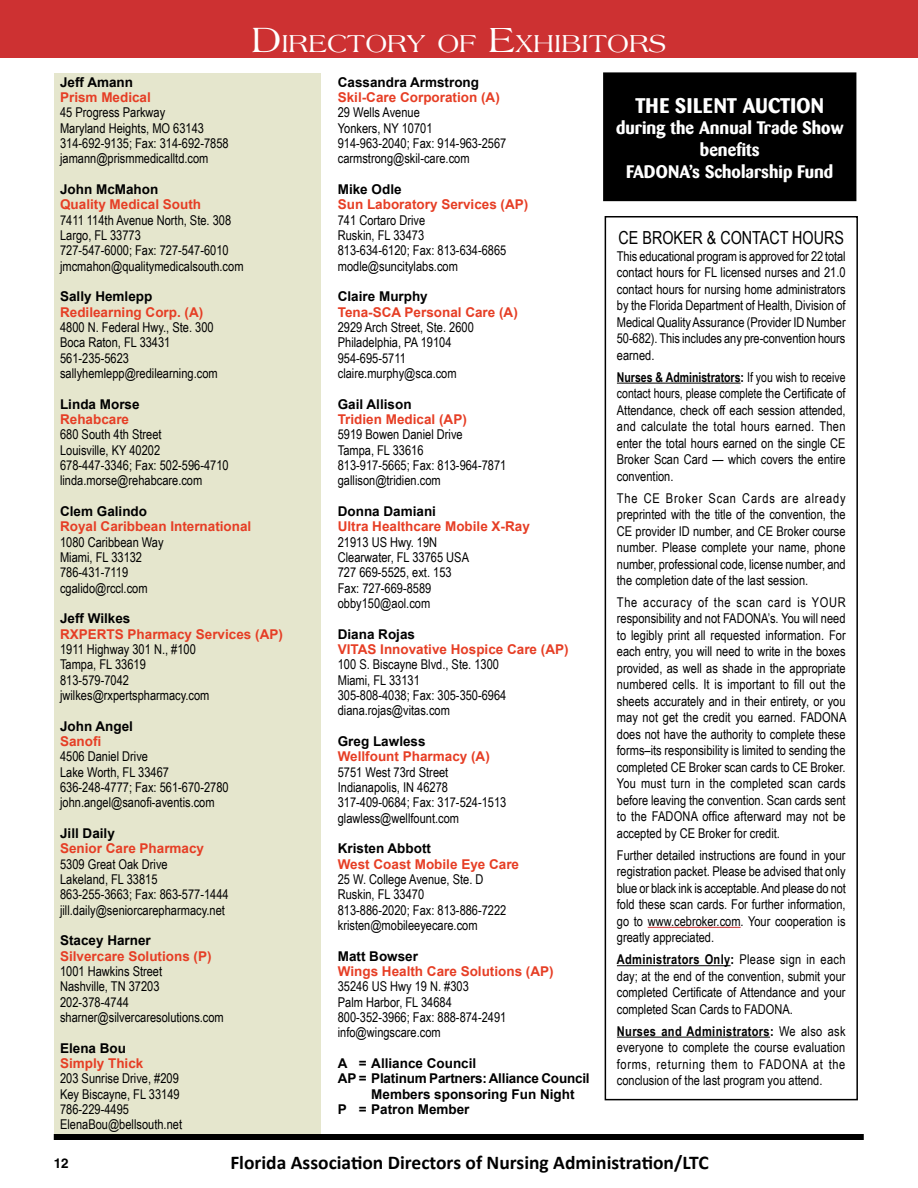
<style>
.page{position:relative;width:918px;height:1188px;background:#fff}
.page>*{position:absolute;margin:0;border:0;box-sizing:border-box;transform-origin:0 0}
.t1{font:26.25px "Americana";color:#fff}
.t2{font:700 21px "Barmeno";letter-spacing:.02em;color:#fff}
.t3{font:700 19.5px "Calibri";color:#000}
.t4{font:700 18px/21.6px "Barmeno";color:#fff;text-align:center}
.t5{font:18px "Arial Narrow";color:#000}
.t6{font:13.5px/15.3px "Arial Narrow";color:#000}
.t7{font:700 13.5px "Arial";color:#e63e25}
.t8{font:700 13.5px "Arial";color:#000}
.t9{font:13.5px/16.5px "Arial Narrow";color:#000;text-align:justify;scale:.95 1}
.t10{font:700 13.5px "Helvetica";color:#000}
.s1{font-size:37.5px}
.s2{font-weight:700}
</style>
<div class="page">
<div style="left:54px;top:1134px;width:810px;height:6px;background:#000"></div>
<div style="left:54px;top:70px;width:266px;height:1064px;background:#e5e6cd"></div>
<div style="left:0;top:49px;width:918px;height:23px;background:#fff"></div>
<div style="left:0;top:0;width:918px;height:58px;background:#cd3132"></div>
<hr style="left:617px;top:383px;width:124px;height:1px;background:#000">
<hr style="left:648px;top:927px;width:93px;height:1px;background:#cd3132">
<hr style="left:617px;top:965px;width:114px;height:1px;background:#000">
<hr style="left:617px;top:1037px;width:153px;height:1px;background:#000">
<div style="left:605px;top:216px;width:253px;height:884px;border:2px solid #000"></div>
<div style="left:604px;top:73px;width:252px;height:127px;background:#000"></div>
<div style="left:603px;top:72px;width:253px;height:129px;border:2px solid #000"></div>
<h1 class="t1" style="left:252px;top:29px;width:416px"><span class="s1">D</span>IRECTORY OF <span class="s1">E</span>XHIBITORS</h1>
<p class="t8" style="left:338px;top:73px;width:143px">Cassandra Armstrong</p>
<p class="t7" style="left:338px;top:88px;width:164px">Skil-Care Corporation (A)</p>
<p class="t6" style="left:338px;top:104px;width:170px">29 Wells Avenue<br>Yonkers, NY 10701<br>914-963-2040; Fax: 914-963-2567 carmstrong@skil-care.com</p>
<p class="t8" style="left:338px;top:180px;width:65px">Mike Odle</p>
<p class="t7" style="left:338px;top:196px;width:192px">Sun Laboratory Services (AP)</p>
<p class="t6" style="left:338px;top:212px;width:170px">741 Cortaro Drive<br>Ruskin, FL 33473<br>813-634-6120; Fax: 813-634-6865 modle@suncitylabs.com</p>
<p class="t8" style="left:338px;top:288px;width:92px">Claire Murphy</p>
<p class="t7" style="left:338px;top:303px;width:182px">Tena-SCA Personal Care (A)</p>
<p class="t6" style="left:338px;top:319px;width:138px">2929 Arch Street, Ste. 2600<br>Philadelphia, PA 19104<br>954-695-5711 claire.murphy@sca.com</p>
<p class="t8" style="left:338px;top:395px;width:75px">Gail Allison</p>
<p class="t7" style="left:338px;top:410px;width:131px">Tridien Medical (AP)</p>
<p class="t6" style="left:338px;top:426px;width:170px">5919 Bowen Daniel Drive<br>Tampa, FL 33616<br>813-917-5665; Fax: 813-964-7871 gallison@tridien.com</p>
<p class="t8" style="left:338px;top:502px;width:100px">Donna Damiani</p>
<p class="t7" style="left:338px;top:518px;width:194px">Ultra Healthcare Mobile X-Ray</p>
<p class="t6" style="left:338px;top:534px;width:133px">21913 US Hwy. 19N<br>Clearwater, FL 33765 USA<br>727 669-5525, ext. 153<br>Fax: 727-669-8589 obby150@aol.com</p>
<p class="t8" style="left:338px;top:625px;width:79px">Diana Rojas</p>
<p class="t7" style="left:338px;top:640px;width:232px">VITAS Innovative Hospice Care (AP)</p>
<p class="t6" style="left:338px;top:656px;width:170px">100 S. Biscayne Blvd., Ste. 1300<br>Miami, FL 33131<br>305-808-4038; Fax: 305-350-6964 diana.rojas@vitas.com</p>
<p class="t8" style="left:338px;top:732px;width:89px">Greg Lawless</p>
<p class="t7" style="left:338px;top:748px;width:154px">Wellfount Pharmacy (A)</p>
<p class="t6" style="left:338px;top:764px;width:170px">5751 West 73rd Street<br>Indianapolis, IN 46278<br>317-409-0684; Fax: 317-524-1513 glawless@wellfount.com</p>
<p class="t8" style="left:338px;top:840px;width:95px">Kristen Abbott</p>
<p class="t7" style="left:338px;top:855px;width:183px">West Coast Mobile Eye Care</p>
<p class="t6" style="left:338px;top:871px;width:170px">25 W. College Avenue, Ste. D<br>Ruskin, FL 33470<br>813-886-2020; Fax: 813-886-7222 kristen@mobileeyecare.com</p>
<p class="t8" style="left:338px;top:947px;width:82px">Matt Bowser</p>
<p class="t7" style="left:338px;top:962px;width:217px">Wings Health Care Solutions (AP)</p>
<p class="t6" style="left:338px;top:978px;width:170px">35246 US Hwy 19 N. #303<br>Palm Harbor, FL 34684<br>800-352-3966; Fax: 888-874-2491 info@wingscare.com</p>
<p class="t8" style="left:338px;top:1054px;width:140px">A = Alliance Council</p>
<p class="t8" style="left:338px;top:1070px;width:253px">AP = Platinum Partners: Alliance Council</p>
<p class="t8" style="left:371px;top:1085px;width:205px">Members sponsoring Fun Night</p>
<p class="t8" style="left:338px;top:1100px;width:133px">P = Patron Member</p>
<p class="t8" style="left:60px;top:73px;width:75px">Jeff Amann</p>
<p class="t7" style="left:60px;top:88px;width:92px">Prism Medical</p>
<p class="t6" style="left:60px;top:104px;width:170px">45 Progress Parkway<br>Maryland Heights, MO 63143<br>314-692-9135; Fax: 314-692-7858 jamann@prismmedicalltd.com</p>
<p class="t8" style="left:60px;top:180px;width:100px">John McMahon</p>
<p class="t7" style="left:60px;top:196px;width:143px">Quality Medical South</p>
<p class="t6" style="left:60px;top:212px;width:185px">7411 114th Avenue North, Ste. 308<br>Largo, FL 33773<br>727-547-6000; Fax: 727-547-6010 jmcmahon@qualitymedicalsouth.com</p>
<p class="t8" style="left:60px;top:288px;width:94px">Sally Hemlepp</p>
<p class="t7" style="left:60px;top:303px;width:145px">Redilearning Corp. (A)</p>
<p class="t6" style="left:60px;top:319px;width:159px">4800 N. Federal Hwy., Ste. 300<br>Boca Raton, FL 33431<br>561-235-5623 sallyhemlepp@redilearning.com</p>
<p class="t8" style="left:60px;top:395px;width:81px">Linda Morse</p>
<p class="t7" style="left:60px;top:410px;width:71px">Rehabcare</p>
<p class="t6" style="left:60px;top:426px;width:170px">680 South 4th Street<br>Louisville, KY 40202<br>678-447-3346; Fax: 502-596-4710 linda.morse@rehabcare.com</p>
<p class="t8" style="left:60px;top:502px;width:89px">Clem Galindo</p>
<p class="t7" style="left:60px;top:518px;width:193px">Royal Caribbean International</p>
<p class="t6" style="left:60px;top:534px;width:105px">1080 Caribbean Way<br>Miami, FL 33132<br>786-431-7119 cgalido@rccl.com</p>
<p class="t8" style="left:60px;top:610px;width:72px">Jeff Wilkes</p>
<p class="t7" style="left:60px;top:625px;width:38px">RxPerts</p>
<p class="t7" style="left:128px;top:625px;width:157px">Pharmacy Services (AP)</p>
<p class="t6" style="left:60px;top:641px;width:151px">1911 Highway 301 N., #100<br>Tampa, FL 33619<br>813-579-7042 jwilkes@rxpertspharmacy.com</p>
<p class="t8" style="left:60px;top:717px;width:74px">John Angel</p>
<p class="t7" style="left:60px;top:732px;width:43px">Sanofi</p>
<p class="t6" style="left:60px;top:748px;width:170px">4506 Daniel Drive<br>Lake Worth, FL 33467<br>636-248-4777; Fax: 561-670-2780 john.angel@sanofi-aventis.com</p>
<p class="t8" style="left:60px;top:824px;width:56px">Jill Daily</p>
<p class="t7" style="left:60px;top:840px;width:146px">Senior Care Pharmacy</p>
<p class="t6" style="left:60px;top:856px;width:170px">5309 Great Oak Drive<br>Lakeland, FL 33815<br>863-255-3663; Fax: 863-577-1444 jill.daily@seniorcarepharmacy.net</p>
<p class="t8" style="left:60px;top:932px;width:92px">Stacey Harner</p>
<p class="t7" style="left:60px;top:947px;width:153px">Silvercare Solutions (P)</p>
<p class="t6" style="left:60px;top:963px;width:165px">1001 Hawkins Street<br>Nashville, TN 37203<br>202-378-4744 sharner@silvercaresolutions.com</p>
<p class="t8" style="left:60px;top:1039px;width:68px">Elena Bou</p>
<p class="t7" style="left:60px;top:1054px;width:85px">Simply Thick</p>
<p class="t6" style="left:60px;top:1071px;width:124px">203 Sunrise Drive, #209<br>Key Biscayne, FL 33149<br>786-229-4495<br>ElenaBou@bellsouth.net</p>
<h2 class="t2" style="left:635px;top:93px;width:188px">the Silent Auction</h2>
<h3 class="t4" style="left:616px;top:117px;width:229px">during the Annual Trade Show benefits<br>FADONA’s Scholarship Fund</h3>
<h3 class="t5" style="left:619px;top:225px;width:45px">CE Broker</h3>
<h3 class="t5" style="left:707px;top:225px;width:35px">&amp; Contact</h3>
<h3 class="t5" style="left:792px;top:225px;width:22px">Hours</h3>
<p class="t6" style="left:617px;top:247px;width:230px;line-height:16.5px;text-align:justify">This educational program is approved for 22 total contact hours for FL licensed nurses and 21.0 contact hours for nursing home administrators by the Florida Department of Health, Division of Medical Quality Assurance (Provider ID Number 50-682). This includes any pre-convention hours earned.</p>
<p class="t9" style="left:617px;top:368px;width:242px"><span class="s2">Nurses &amp; Administrators:</span> If you wish to receive contact hours, please complete the Certificate of Attendance, check off each session attended, and calculate the total hours earned. Then enter the total hours earned on the single CE Broker Scan Card — which covers the entire convention.</p>
<p class="t6" style="left:617px;top:489px;width:230px;line-height:16.5px;text-align:justify">The CE Broker Scan Cards are already preprinted with the title of the convention, the CE provider ID number, and CE Broker course number. Please complete your name, phone number, professional code, license number, and the completion date of the last session.</p>
<p class="t6" style="left:617px;top:593px;width:231px;line-height:16.5px;text-align:justify">The accuracy of the scan card is YOUR responsibility and not FADONA’s. You will need to legibly print all requested information. For each entry, you will need to write in the boxes provided, as well as shade in the appropriate numbered cells. It is important to fill out the sheets accurately and in their entirety, or you may not get the credit you earned. FADONA does not have the authority to complete these forms–its responsibility is limited to sending the completed CE Broker scan cards to CE Broker.<br>You must turn in the completed scan cards before leaving the convention. Scan cards sent to the FADONA office afterward may not be accepted by CE Broker for credit.</p>
<p class="t6" style="left:617px;top:846px;width:230px;line-height:16.5px;text-align:justify">Further detailed instructions are found in your registration packet. Please be advised that only blue or black ink is acceptable. And please do not fold these scan cards. For further information, go to www.cebroker.com. Your cooperation is greatly appreciated.</p>
<p class="t6" style="left:617px;top:951px;width:230px;line-height:16.5px;text-align:justify"><span class="s2">Administrators Only:</span> Please sign in each day; at the end of the convention, submit your completed Certificate of Attendance and your completed Scan Cards to FADONA.</p>
<p class="t6" style="left:617px;top:1022px;width:230px;line-height:16.5px;text-align:justify"><span class="s2">Nurses and Administrators:</span> We also ask everyone to complete the course evaluation forms, returning them to FADONA at the conclusion of the last program you attend.</p>
<p class="t10" style="left:54px;top:1155px;width:17px">12</p>
<h3 class="t3" style="left:230px;top:1150px;width:480px">Florida Association Directors of Nursing Administration/LTC</h3>
</div>
